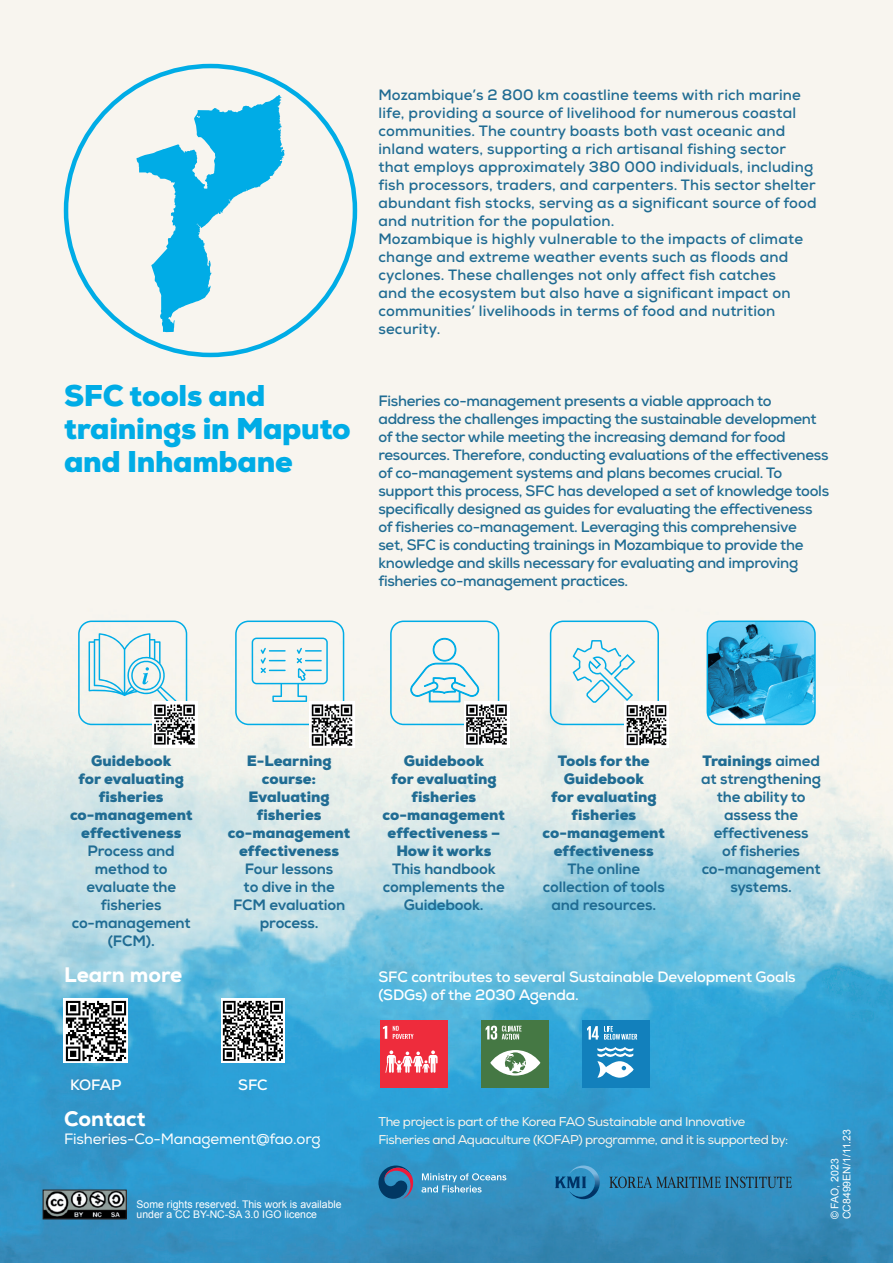
<style>
.page{position:relative;width:893px;height:1263px;background:#fff}
.page>*{position:absolute;margin:0;border:0;box-sizing:border-box;transform-origin:0 0}
.t1{font:900 30px/33px "Nexa";letter-spacing:-.01em;color:#00ace6}
.t2{font:800 21px "Nexa";color:#fff}
.t3{font:700 15px/18px "Nexa";letter-spacing:-.005em;color:#206c93}
.t4{font:800 15px/18px "Nexa";letter-spacing:-.01em;color:#206c93;text-align:center}
.t5{font:900 15px/18px "Nexa";color:#206c93;text-align:center}
.t6{font:700 15px/18px "Nexa";letter-spacing:-.01em;color:#fff}
.t7{font:15px "Nexa";letter-spacing:-.01em;color:#fff}
.t8{font:12.75px/18px "Nexa";letter-spacing:-.03em;color:#fbf5ec}
.t9{font:10.5px/10.5px "Arial";color:#fff}
.s1{font-weight:900}
</style>
<div class="page">
<img style="left:0;top:0;width:893px;height:1263px">
<svg style="left:136px;top:95px;width:148px;height:237px"></svg>
<img style="left:45px;top:1192px;width:79px;height:25px">
<div style="left:43px;top:1190px;width:83px;height:29px;border:1px solid #231f20"></div>
<svg style="left:252px;top:638px;width:76px;height:64px"></svg>
<div style="left:235px;top:620px;width:109px;height:105px;border:2px solid #00ace6;border-radius:13px"></div>
<img style="left:310px;top:702px;width:44px;height:45px">
<svg style="left:410px;top:638px;width:70px;height:65px"></svg>
<div style="left:390px;top:620px;width:109px;height:105px;border:2px solid #00ace6;border-radius:13px"></div>
<img style="left:465px;top:702px;width:44px;height:45px">
<svg style="left:571px;top:623px;width:65px;height:81px"></svg>
<div style="left:550px;top:620px;width:109px;height:105px;border:2px solid #00ace6;border-radius:13px"></div>
<img style="left:624px;top:702px;width:45px;height:45px">
<svg style="left:89px;top:633px;width:88px;height:73px"></svg>
<div style="left:78px;top:620px;width:109px;height:105px;border:2px solid #00ace6;border-radius:13px"></div>
<img style="left:153px;top:702px;width:44px;height:45px">
<img style="left:64px;top:999px;width:64px;height:63px">
<img style="left:221px;top:999px;width:64px;height:63px">
<svg style="left:555px;top:1165px;width:45px;height:34px;background:#2c81b3"></svg>
<svg style="left:609px;top:1176px;width:183px;height:12px;background:#2d7297"></svg>
<svg style="left:378px;top:1165px;width:35px;height:34px"></svg>
<svg style="left:421px;top:1173px;width:85px;height:19px;background:#5ea8ce"></svg>
<img style="left:707px;top:621px;width:108px;height:103px">
<div style="left:707px;top:620px;width:109px;height:105px;border:2px solid #00ace6;border-radius:13px"></div>
<div style="left:380px;top:1020px;width:67px;height:68px;background:#ee2c3c"></div>
<svg style="left:383px;top:1026px;width:4px;height:13px"></svg>
<svg style="left:393px;top:1026px;width:20px;height:13px"></svg>
<svg style="left:385px;top:1050px;width:53px;height:23px"></svg>
<div style="left:481px;top:1020px;width:68px;height:68px;background:#457844"></div>
<svg style="left:490px;top:1050px;width:50px;height:25px"></svg>
<svg style="left:486px;top:1026px;width:36px;height:13px"></svg>
<div style="left:582px;top:1020px;width:67px;height:68px;background:#1280bc"></div>
<svg style="left:597px;top:1047px;width:37px;height:31px"></svg>
<svg style="left:587px;top:1026px;width:50px;height:13px"></svg>
<h1 class="t1" style="left:64px;top:379px;width:288px">SFC tools and trainings in Maputo and Inhambane</h1>
<p class="t3" style="left:378px;top:86px;width:440px">Mozambique’s 2 800 km coastline teems with rich marine life, providing a source of livelihood for numerous coastal communities. The country boasts both vast oceanic and inland waters, supporting a rich artisanal fishing sector that employs approximately 380 000 individuals, including fish processors, traders, and carpenters. This sector shelter abundant fish stocks, serving as a significant source of food and nutrition for the population.<br>Mozambique is highly vulnerable to the impacts of climate change and extreme weather events such as floods and cyclones. These challenges not only affect fish catches<br>and the ecosystem but also have a significant impact on communities’ livelihoods in terms of food and nutrition security.</p>
<p class="t3" style="left:378px;top:392px;width:452px">Fisheries co-management presents a viable approach to address the challenges impacting the sustainable development of the sector while meeting the increasing demand for food resources. Therefore, conducting evaluations of the effectiveness of co-management systems and plans becomes crucial. To support this process, SFC has developed a set of knowledge tools specifically designed as guides for evaluating the effectiveness of fisheries co-management. Leveraging this comprehensive<br>set, SFC is conducting trainings in Mozambique to provide the knowledge and skills necessary for evaluating and improving fisheries co-management practices.</p>
<p class="t5" style="left:70px;top:752px;width:124px">Guidebook<br>for evaluating fisheries co-management effectiveness</p>
<p class="t4" style="left:72px;top:842px;width:120px">Process and method to evaluate the fisheries co-management (FCM).</p>
<h2 class="t2" style="left:64px;top:961px;width:120px">Learn more</h2>
<p class="t5" style="left:228px;top:752px;width:124px">E-Learning course:<br>Evaluating fisheries co-management effectiveness</p>
<p class="t4" style="left:233px;top:860px;width:114px">Four lessons<br>to dive in the<br>FCM evaluation process.</p>
<p class="t5" style="left:383px;top:752px;width:124px">Guidebook<br>for evaluating fisheries co-management effectiveness –<br>How it works</p>
<p class="t4" style="left:383px;top:860px;width:123px">This handbook complements the<br>Guidebook.</p>
<p class="t5" style="left:543px;top:752px;width:124px">Tools for the<br>Guidebook<br>for evaluating fisheries co-management effectiveness</p>
<p class="t4" style="left:543px;top:860px;width:123px">The online collection of tools and resources.</p>
<p class="t4" style="left:701px;top:752px;width:122px"><span class="s1">Trainings</span> aimed at strengthening the ability to assess the effectiveness<br>of fisheries co-management systems.</p>
<p class="t6" style="left:378px;top:968px;width:419px">SFC contributes to several Sustainable Development Goals (SDGs) of the 2030 Agenda.</p>
<p class="t6" style="left:70px;top:1076px;width:53px">KOFAP</p>
<p class="t6" style="left:238px;top:1076px;width:31px">SFC</p>
<h2 class="t2" style="left:64px;top:1105px;width:83px">Contact</h2>
<p class="t7" style="left:64px;top:1130px;width:258px">Fisheries-Co-Management@fao.org</p>
<p class="t9" style="left:137px;top:1199px;width:207px">Some rights reserved. This work is available under a CC BY-NC-SA 3.0 IGO licence</p>
<p class="t8" style="left:378px;top:1113px;width:411px">The project is part of the Korea FAO Sustainable and Innovative<br>Fisheries and Aquaculture (KOFAP) programme, and it is supported by:</p>
<p class="t9" style="left:829px;top:1219px;width:92px;line-height:12px;rotate:-90deg">© FAO, 2023<br>CC8499EN/1/11.23</p>
</div>
